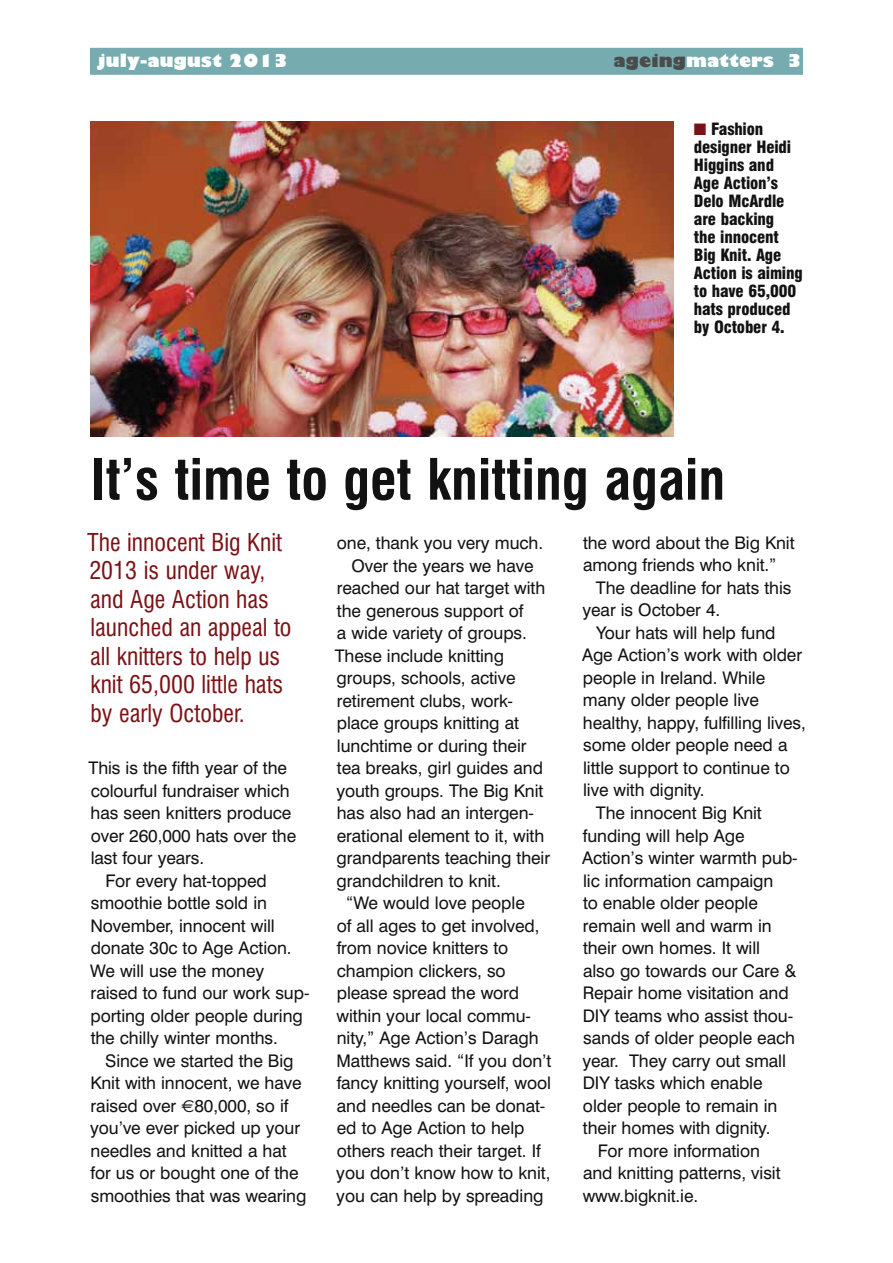
<style>
.page{position:relative;width:893px;height:1263px;background:#fff}
.page>*{position:absolute;margin:0;border:0;box-sizing:border-box;transform-origin:0 0}
.t1{font:700 condensed 55.5px "Swiss 721 BT";color:#121212}
.t2{font:condensed 24px/28.5px "Swiss 721 BT";color:#7b1115}
.t3{font:17.4px/22.5px "Swiss 721 BT";letter-spacing:-.005em;color:#121212}
.t4{font:800 17.4px "Gill Sans";letter-spacing:.005em;color:#fff}
.t5{font:900 condensed 16.5px/18px "Swiss 721 BT";letter-spacing:-.01em;color:#121212}
.s1{color:#4a4c4b}
.s2{color:#7b1115}
.s3{font-family:"Euro Sans"}
</style>
<div class="page">
<div style="left:90px;top:48px;width:713px;height:27px;background:#76abaf"></div>
<img style="left:90px;top:122px;width:583px;height:314px">
<p class="t4" style="left:97px;top:50px;width:193px">july-august 2013</p>
<p class="t4" style="left:613px;top:50px;width:190px"><span class="s1">ageing</span>matters 3</p>
<p class="t5" style="left:694px;top:120px;width:110px"><span class="s2">■</span> Fashion designer Heidi<br>Higgins and<br>Age Action’s<br>Delo McArdle are backing<br>the innocent<br>Big Knit. Age<br>Action is aiming to have 65,000 hats produced by October 4.</p>
<h1 class="t1" style="left:91px;top:446px;width:636px">It’s time to get knitting again</h1>
<h2 class="t2" style="left:87px;top:528px;width:206px">The innocent Big Knit<br>2013 is under way, and Age Action has launched an appeal to all knitters to help us knit 65,000 little hats by early October.</h2>
<p class="t3" style="left:89px;top:756px;width:200px">This is the fifth year of the</p>
<p class="t3" style="left:91px;top:779px;width:200px">colourful fundraiser which</p>
<p class="t3" style="left:91px;top:801px;width:202px">has seen knitters produce</p>
<p class="t3" style="left:91px;top:824px;width:207px">over 260,000 hats over the</p>
<p class="t3" style="left:91px;top:846px;width:115px">last four years.</p>
<p class="t3" style="left:105px;top:869px;width:163px">For every hat-topped</p>
<p class="t3" style="left:91px;top:891px;width:178px">smoothie bottle sold in</p>
<p class="t3" style="left:90px;top:914px;width:186px">November, innocent will</p>
<p class="t3" style="left:91px;top:936px;width:203px">donate 30c to Age Action.</p>
<p class="t3" style="left:90px;top:959px;width:176px">We will use the money</p>
<p class="t3" style="left:91px;top:981px;width:220px">raised to fund our work sup-</p>
<p class="t3" style="left:91px;top:1004px;width:214px">porting older people during</p>
<p class="t3" style="left:91px;top:1026px;width:189px">the chilly winter months.</p>
<p class="t3" style="left:105px;top:1049px;width:190px">Since we started the Big</p>
<p class="t3" style="left:90px;top:1071px;width:213px">Knit with innocent, we have</p>
<p class="t3" style="left:91px;top:1094px;width:199px">raised over <span class="s3">€</span>80,000, so if</p>
<p class="t3" style="left:90px;top:1116px;width:212px">you’ve ever picked up your</p>
<p class="t3" style="left:91px;top:1139px;width:197px">needles and knitted a hat</p>
<p class="t3" style="left:91px;top:1161px;width:210px">for us or bought one of the</p>
<p class="t3" style="left:91px;top:1184px;width:217px">smoothies that was wearing</p>
<p class="t3" style="left:337px;top:531px;width:208px">one, thank you very much.</p>
<p class="t3" style="left:351px;top:554px;width:184px">Over the years we have</p>
<p class="t3" style="left:337px;top:576px;width:210px">reached our hat target with</p>
<p class="t3" style="left:337px;top:599px;width:188px">the generous support of</p>
<p class="t3" style="left:337px;top:621px;width:191px">a wide variety of groups.</p>
<p class="t3" style="left:335px;top:644px;width:171px">These include knitting</p>
<p class="t3" style="left:337px;top:666px;width:180px">groups, schools, active</p>
<p class="t3" style="left:337px;top:689px;width:178px">retirement clubs, work-</p>
<p class="t3" style="left:337px;top:711px;width:184px">place groups knitting at</p>
<p class="t3" style="left:337px;top:734px;width:191px">lunchtime or during their</p>
<p class="t3" style="left:337px;top:756px;width:208px">tea breaks, girl guides and</p>
<p class="t3" style="left:336px;top:779px;width:209px">youth groups. The Big Knit</p>
<p class="t3" style="left:337px;top:801px;width:199px">has also had an intergen-</p>
<p class="t3" style="left:337px;top:824px;width:209px">erational element to it, with</p>
<p class="t3" style="left:337px;top:846px;width:215px">grandparents teaching their</p>
<p class="t3" style="left:337px;top:869px;width:166px">grandchildren to knit.</p>
<p class="t3" style="left:346px;top:891px;width:180px">“We would love people</p>
<p class="t3" style="left:337px;top:914px;width:204px">of all ages to get involved,</p>
<p class="t3" style="left:337px;top:936px;width:173px">from novice knitters to</p>
<p class="t3" style="left:337px;top:959px;width:170px">champion clickers, so</p>
<p class="t3" style="left:337px;top:981px;width:184px">please spread the word</p>
<p class="t3" style="left:337px;top:1004px;width:196px">within your local commu-</p>
<p class="t3" style="left:337px;top:1026px;width:203px">nity,” Age Action’s Daragh</p>
<p class="t3" style="left:337px;top:1049px;width:216px">Matthews said. “If you don’t</p>
<p class="t3" style="left:337px;top:1071px;width:216px">fancy knitting yourself, wool</p>
<p class="t3" style="left:337px;top:1094px;width:210px">and needles can be donat-</p>
<p class="t3" style="left:337px;top:1116px;width:189px">ed to Age Action to help</p>
<p class="t3" style="left:337px;top:1139px;width:205px">others reach their target. If</p>
<p class="t3" style="left:336px;top:1161px;width:216px">you don’t know how to knit,</p>
<p class="t3" style="left:336px;top:1184px;width:209px">you can help by spreading</p>
<p class="t3" style="left:583px;top:531px;width:213px">the word about the Big Knit among friends who knit.”</p>
<p class="t3" style="left:582px;top:576px;width:210px;text-indent:13px">The deadline for hats this year is October 4.</p>
<p class="t3" style="left:596px;top:621px;width:181px">Your hats will help fund</p>
<p class="t3" style="left:582px;top:644px;width:222px">Age Action’s work with older</p>
<p class="t3" style="left:583px;top:666px;width:184px">people in Ireland. While</p>
<p class="t3" style="left:583px;top:689px;width:178px">many older people live</p>
<p class="t3" style="left:583px;top:711px;width:224px">healthy, happy, fulfilling lives,</p>
<p class="t3" style="left:583px;top:734px;width:206px">some older people need a</p>
<p class="t3" style="left:583px;top:756px;width:208px">little support to continue to</p>
<p class="t3" style="left:583px;top:779px;width:123px">live with dignity.</p>
<p class="t3" style="left:596px;top:801px;width:168px">The innocent Big Knit</p>
<p class="t3" style="left:583px;top:824px;width:163px">funding will help Age</p>
<p class="t3" style="left:582px;top:846px;width:217px">Action’s winter warmth pub-</p>
<p class="t3" style="left:583px;top:869px;width:192px">lic information campaign</p>
<p class="t3" style="left:583px;top:891px;width:176px">to enable older people</p>
<p class="t3" style="left:583px;top:914px;width:190px">remain well and warm in</p>
<p class="t3" style="left:583px;top:936px;width:179px">their own homes. It will</p>
<p class="t3" style="left:583px;top:959px;width:215px">also go towards our Care &amp;</p>
<p class="t3" style="left:583px;top:981px;width:207px">Repair home visitation and</p>
<p class="t3" style="left:583px;top:1004px;width:212px">DIY teams who assist thou-</p>
<p class="t3" style="left:583px;top:1026px;width:213px">sands of older people each</p>
<p class="t3" style="left:582px;top:1049px;width:205px">year. They carry out small</p>
<p class="t3" style="left:583px;top:1071px;width:181px">DIY tasks which enable</p>
<p class="t3" style="left:583px;top:1094px;width:196px">older people to remain in</p>
<p class="t3" style="left:583px;top:1116px;width:189px">their homes with dignity.</p>
<p class="t3" style="left:598px;top:1139px;width:164px">For more information</p>
<p class="t3" style="left:583px;top:1161px;width:199px">and knitting patterns, visit</p>
<p class="t3" style="left:583px;top:1184px;width:117px">www.bigknit.ie.</p>
</div>
